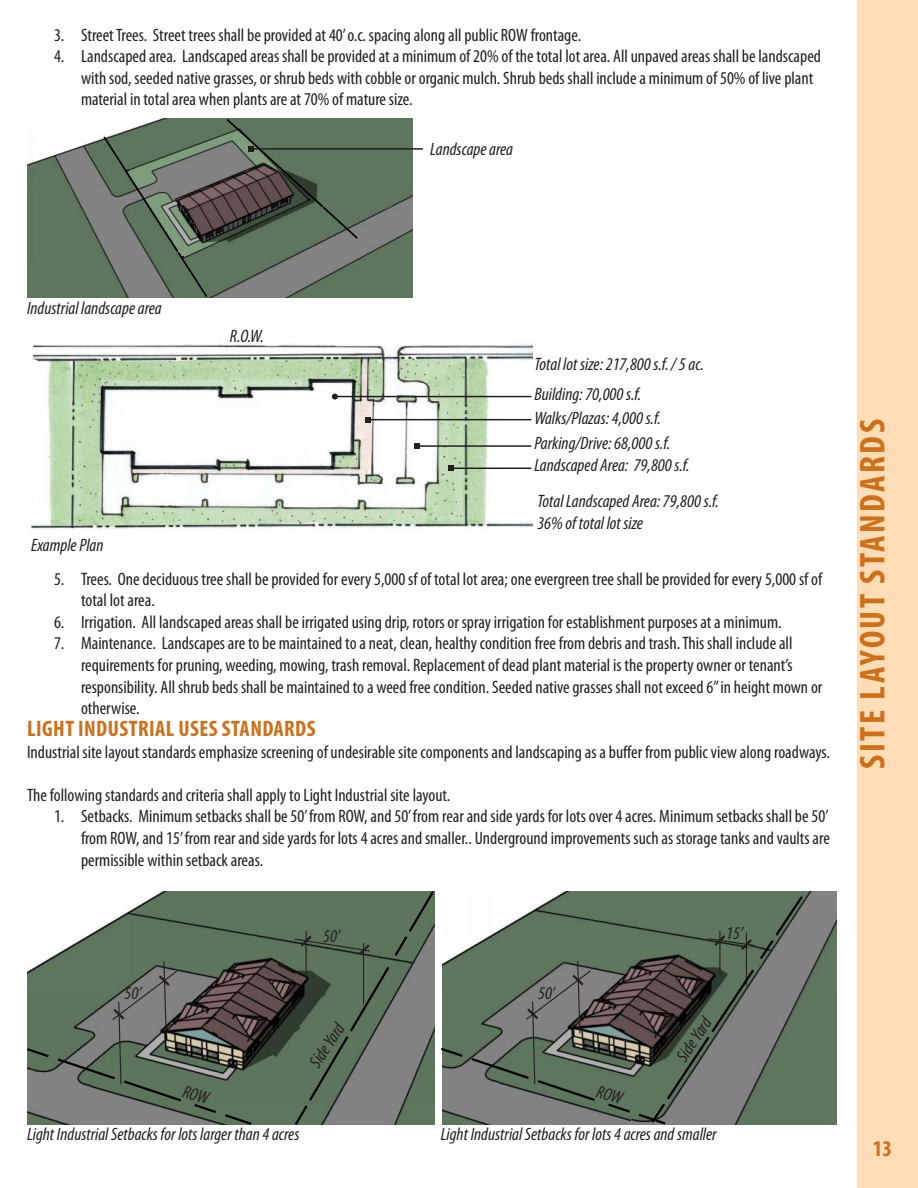
<style>
.page{position:relative;width:918px;height:1188px;background:#fff}
.page>*{position:absolute;margin:0;border:0;box-sizing:border-box;transform-origin:0 0}
.t1{font:700 condensed 36px "Myriad Pro";letter-spacing:.07em;color:#ce7019}
.t2{font:700 condensed 22.5px "Myriad Pro";letter-spacing:.02em;color:#ce7019}
.t3{font:condensed 18px/21.6px "Myriad Pro";color:#231f20}
.t4{font:italic condensed 18px/24.8px "Myriad Pro";color:#231f20}
</style>
<div class="page">
<div style="left:858px;top:0;width:60px;height:1188px;background:#ffdeb7"></div>
<img style="left:27px;top:119px;width:385px;height:178px">
<hr style="left:251px;top:148px;width:172px;height:2px;background:#231f20">
<svg style="left:102px;top:118px;width:258px;height:180px;background:#647163"></svg>
<img style="left:31px;top:343px;width:501px;height:187px">
<hr style="left:335px;top:396px;width:196px;height:1px;background:#231f20">
<svg style="left:332px;top:394px;width:6px;height:6px"></svg>
<hr style="left:368px;top:419px;width:163px;height:1px;background:#231f20">
<svg style="left:365px;top:417px;width:6px;height:6px"></svg>
<hr style="left:451px;top:468px;width:80px;height:1px;background:#231f20">
<svg style="left:448px;top:465px;width:6px;height:6px"></svg>
<hr style="left:417px;top:445px;width:114px;height:2px;background:#231f20">
<svg style="left:414px;top:443px;width:6px;height:6px"></svg>
<img style="left:46px;top:891px;width:247px;height:234px">
<img style="left:805px;top:891px;width:32px;height:234px">
<svg style="left:27px;top:960px;width:227px;height:165px;background:#646d62"></svg>
<svg style="left:293px;top:891px;width:512px;height:234px;background:#6a7669"></svg>
<p class="t3" style="left:54px;top:24px;width:529px">3. Street Trees. Street trees shall be provided at 40’ o.c. spacing along all public ROW frontage.</p>
<p class="t3" style="left:81px;top:45px;width:742px;text-indent:-27px">4. Landscaped area. Landscaped areas shall be provided at a minimum of 20% of the total lot area. All unpaved areas shall be landscaped with sod, seeded native grasses, or shrub beds with cobble or organic mulch. Shrub beds shall include a minimum of 50% of live plant material in total area when plants are at 70% of mature size.</p>
<p class="t4" style="left:430px;top:137px;width:84px">Landscape area</p>
<p class="t4" style="left:27px;top:295px;width:136px">Industrial landscape area</p>
<p class="t4" style="left:230px;top:324px;width:36px">R.O.W.</p>
<p class="t4" style="left:31px;top:532px;width:74px">Example Plan</p>
<p class="t4" style="left:534px;top:351px;width:171px">Total lot size: 217,800 s.f. / 5 ac.</p>
<p class="t4" style="left:534px;top:381px;width:137px">Building: 70,000 s.f.<br>Walks/Plazas: 4,000 s.f.<br>Parking/Drive: 68,000 s.f.</p>
<p class="t4" style="left:534px;top:453px;width:157px">Landscaped Area: 79,800 s.f.</p>
<p class="t4" style="left:537px;top:490px;width:183px;line-height:21.6px">Total Landscaped Area: 79,800 s.f.<br>36% of total lot size</p>
<p class="t3" style="left:81px;top:568px;width:743px;text-indent:-27px">5. Trees. One deciduous tree shall be provided for every 5,000 sf of total lot area; one evergreen tree shall be provided for every 5,000 sf of total lot area.</p>
<p class="t3" style="left:54px;top:611px;width:729px">6. Irrigation. All landscaped areas shall be irrigated using drip, rotors or spray irrigation for establishment purposes at a minimum.</p>
<p class="t3" style="left:81px;top:632px;width:743px;text-indent:-27px">7. Maintenance. Landscapes are to be maintained to a neat, clean, healthy condition free from debris and trash. This shall include all requirements for pruning, weeding, mowing, trash removal. Replacement of dead plant material is the property owner or tenant’s responsibility. All shrub beds shall be maintained to a weed free condition. Seeded native grasses shall not exceed 6” in height mown or otherwise.</p>
<p class="t2" style="left:27px;top:714px;width:290px">LIGHT INDUSTRIAL USES STANDARDS</p>
<p class="t3" style="left:27px;top:741px;width:805px">Industrial site layout standards emphasize screening of undesirable site components and landscaping as a buffer from public view along roadways.</p>
<p class="t3" style="left:27px;top:784px;width:425px">The following standards and criteria shall apply to Light Industrial site layout.</p>
<p class="t3" style="left:81px;top:805px;width:750px;text-align:justify;text-indent:-27px">1. Setbacks. Minimum setbacks shall be 50’ from ROW, and 50’ from rear and side yards for lots over 4 acres. Minimum setbacks shall be 50’ from ROW, and 15’ from rear and side yards for lots 4 acres and smaller.. Underground improvements such as storage tanks and vaults are permissible within setback areas.</p>
<p class="t4" style="left:124px;top:981px;width:18px">50’</p>
<p class="t4" style="left:323px;top:923px;width:18px">50’</p>
<p class="t4" style="left:303px;top:1058px;width:50px;rotate:-56deg">Side Yard</p>
<p class="t4" style="left:538px;top:981px;width:18px">50’</p>
<p class="t4" style="left:726px;top:920px;width:18px">15’</p>
<p class="t4" style="left:670px;top:1053px;width:50px;rotate:-56deg">Side Yard</p>
<p class="t4" style="left:27px;top:1122px;width:274px">Light Industrial Setbacks for lots larger than 4 acres</p>
<p class="t4" style="left:441px;top:1122px;width:277px">Light Industrial Setbacks for lots 4 acres and smaller</p>
<h1 class="t1" style="left:850px;top:769px;width:351px;rotate:-90deg">SITE LAYOUT STANDARDS</h1>
<p class="t2" style="left:873px;top:1135px;width:21px">13</p>
</div>
